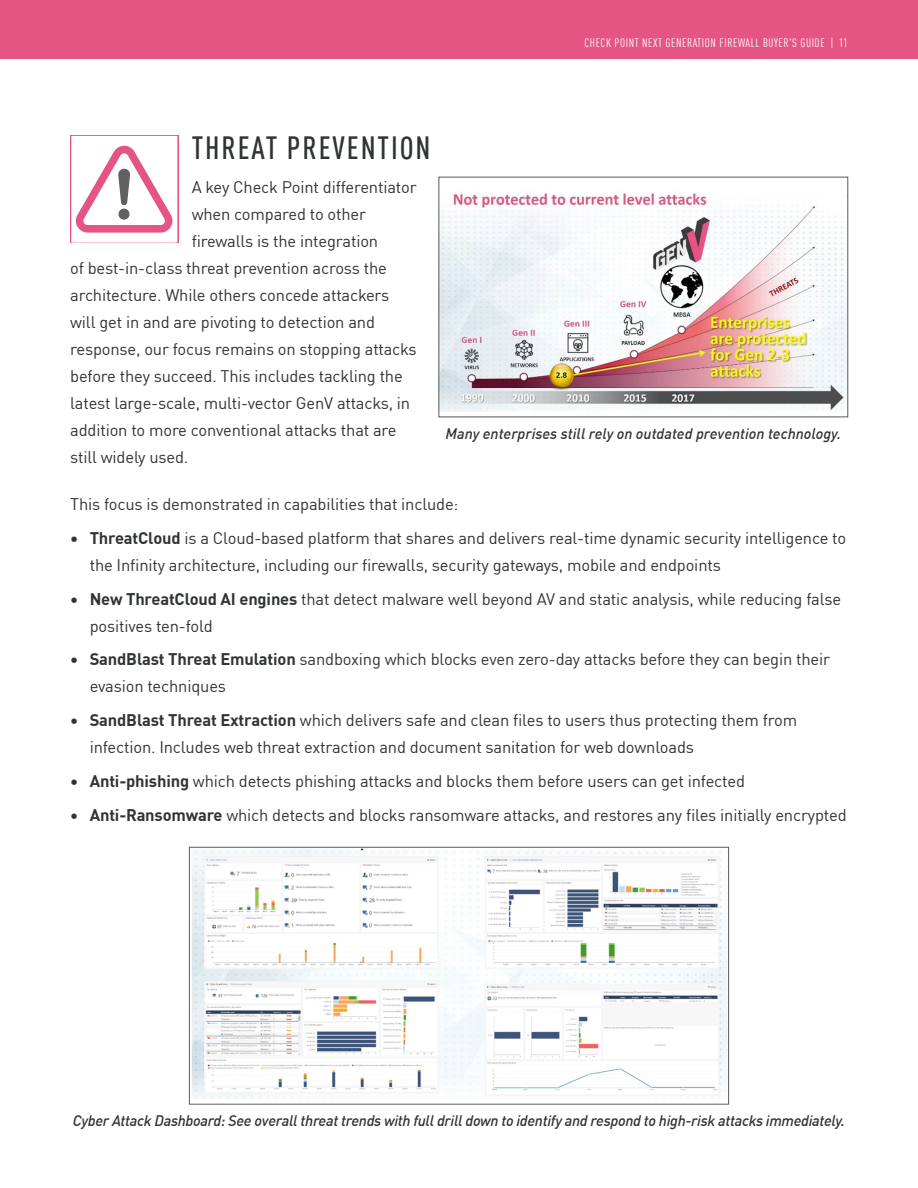
<style>
.page{position:relative;width:918px;height:1188px;background:#fff}
.page>*{position:absolute;margin:0;border:0;box-sizing:border-box;transform-origin:0 0}
.t1{font:500 condensed 31.5px "DIN Pro";letter-spacing:.06em;color:#313434}
.t2{font:16.5px/27px "DIN Pro";letter-spacing:-.01em;color:#313434}
.t3{font:italic 500 15px "DIN Pro";letter-spacing:-.02em;color:#313434}
.t4{font:italic 500 15px "DIN Pro";color:#313434}
.t5{font:condensed 12px "DIN Pro";letter-spacing:.05em;color:#fff}
.s1{font-weight:700}
</style>
<div class="page">
<div style="left:0;top:0;width:918px;height:58px;background:#e55584"></div>
<svg style="left:70px;top:135px;width:108px;height:108px"></svg>
<img style="left:191px;top:849px;width:536px;height:249px">
<div style="left:189px;top:847px;width:540px;height:258px;border:1px solid #5c5b59"></div>
<img style="left:441px;top:193px;width:405px;height:218px">
<p class="t5" style="left:585px;top:34px;width:265px">CHECK POINT NEXT GENERATION FIREWALL BUYER'S GUIDE | 11</p>
<p class="t1" style="left:192px;top:125px;width:240px">THREAT PREVENTION</p>
<p class="t2" style="left:192px;top:172px;width:226px">A key Check Point differentiator</p>
<p class="t2" style="left:192px;top:199px;width:176px">when compared to other</p>
<p class="t2" style="left:192px;top:226px;width:188px">firewalls is the integration</p>
<p class="t2" style="left:70px;top:253px;width:318px">of best-in-class threat prevention across the</p>
<p class="t2" style="left:70px;top:280px;width:321px">architecture. While others concede attackers</p>
<p class="t2" style="left:70px;top:307px;width:306px">will get in and are pivoting to detection and</p>
<p class="t2" style="left:70px;top:334px;width:348px">response, our focus remains on stopping attacks</p>
<p class="t2" style="left:70px;top:361px;width:334px">before they succeed. This includes tackling the</p>
<p class="t2" style="left:70px;top:388px;width:342px">latest large-scale, multi-vector GenV attacks, in</p>
<p class="t2" style="left:70px;top:415px;width:328px">addition to more conventional attacks that are</p>
<p class="t2" style="left:70px;top:442px;width:120px">still widely used.</p>
<p class="t2" style="left:70px;top:490px;width:390px">This focus is demonstrated in capabilities that include:</p>
<p class="t2" style="left:90px;top:523px;width:758px;text-indent:-20px"><span class="s1">• ThreatCloud</span> is a Cloud-based platform that shares and delivers real-time dynamic security intelligence to the Infinity architecture, including our firewalls, security gateways, mobile and endpoints</p>
<p class="t2" style="left:90px;top:584px;width:753px;text-indent:-20px"><span class="s1">• New ThreatCloud AI engines</span> that detect malware well beyond AV and static analysis, while reducing false positives ten-fold</p>
<p class="t2" style="left:90px;top:645px;width:742px;text-indent:-20px"><span class="s1">• SandBlast Threat Emulation</span> sandboxing which blocks even zero-day attacks before they can begin their evasion techniques</p>
<p class="t2" style="left:90px;top:706px;width:709px;text-indent:-20px"><span class="s1">• SandBlast Threat Extraction</span> which delivers safe and clean files to users thus protecting them from infection. Includes web threat extraction and document sanitation for web downloads</p>
<p class="t2" style="left:70px;top:766px;width:676px"><span class="s1">• Anti-phishing</span> which detects phishing attacks and blocks them before users can get infected</p>
<p class="t2" style="left:70px;top:800px;width:778px"><span class="s1">• Anti-Ransomware</span> which detects and blocks ransomware attacks, and restores any files initially encrypted</p>
<p class="t4" style="left:446px;top:422px;width:397px">Many enterprises still rely on outdated prevention technology.</p>
<p class="t3" style="left:73px;top:1110px;width:774px">Cyber Attack Dashboard: See overall threat trends with full drill down to identify and respond to high-risk attacks immediately.</p>
</div>
